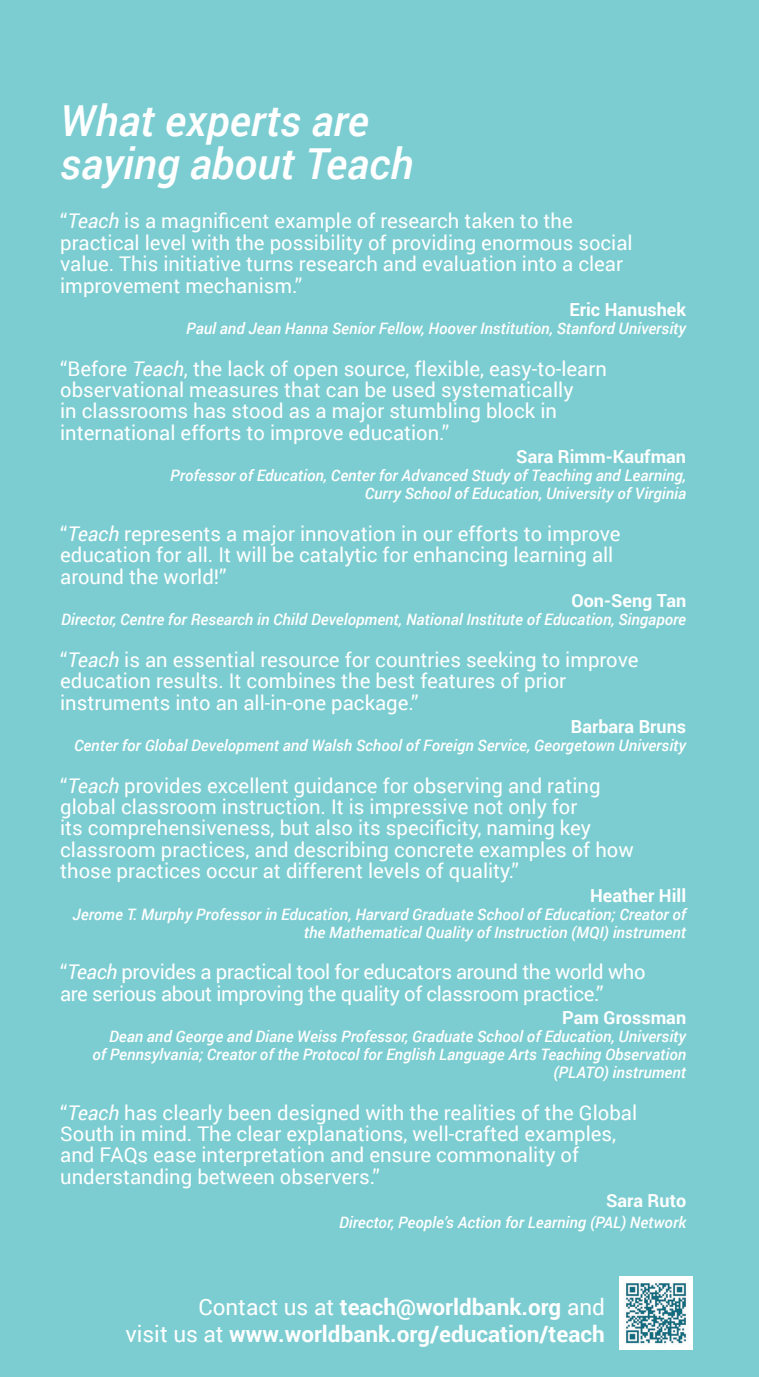
<style>
.page{position:relative;width:759px;height:1377px;background:#fff}
.page>*{position:absolute;margin:0;border:0;box-sizing:border-box;transform-origin:0 0}
.back_cover{font:italic 500 42.75px/42.8px "Roboto";color:#fff}
.behavior_name_descri{font:700 22.5px/27px "Roboto";color:#fff;text-align:right}
.back_cover-2{font:20.25px/21.4px "Roboto";color:#fff}
.back_cover-3{font:20.25px/21.4px "Roboto";letter-spacing:-.02em;color:#fff}
.back_cover_name{font:700 18px "Roboto";color:#fff}
.back_cover_title{font:italic 500 15.75px/18px "Roboto";color:#fff;text-align:right}
.s1{font-style:italic}
.s2{font-weight:400}
</style>
<div class="page">
<div style="left:0;top:0;width:758px;height:1377px;background:#7ccdd1"></div>
<img style="left:619px;top:1277px;width:72px;height:73px">
<p class="back_cover" style="left:60px;top:98px;width:354px">What experts are saying about Teach</p>
<p class="back_cover-2" style="left:60px;top:210px;width:573px">“<span class="s1">Teach</span> is a magnificent example of research taken to the practical level with the possibility of providing enormous social value. This initiative turns research and evaluation into a clear improvement mechanism.”</p>
<p class="back_cover_name" style="left:569px;top:297px;width:118px">Eric Hanushek</p>
<p class="back_cover_title" style="left:186px;top:319px;width:501px">Paul and Jean Hanna Senior Fellow, Hoover Institution, Stanford University</p>
<p class="back_cover-2" style="left:60px;top:357px;width:548px">“Before <span class="s1">Teach</span>, the lack of open source, flexible, easy-to-learn observational measures that can be used systematically<br>in classrooms has stood as a major stumbling block in international efforts to improve education.”</p>
<p class="back_cover_name" style="left:516px;top:444px;width:171px">Sara Rimm-Kaufman</p>
<p class="back_cover_title" style="left:170px;top:466px;width:517px">Professor of Education, Center for Advanced Study of Teaching and Learning,<br>Curry School of Education, University of Virginia</p>
<p class="back_cover-2" style="left:60px;top:522px;width:561px">“<span class="s1">Teach</span> represents a major innovation in our efforts to improve education for all. It will be catalytic for enhancing learning all around the world!”</p>
<p class="back_cover_name" style="left:571px;top:588px;width:116px">Oon-Seng Tan</p>
<p class="back_cover_title" style="left:61px;top:610px;width:626px">Director, Centre for Research in Child Development, National Institute of Education, Singapore</p>
<p class="back_cover-2" style="left:60px;top:648px;width:579px">“<span class="s1">Teach</span> is an essential resource for countries seeking to improve education results. It combines the best features of prior instruments into an all-in-one package.”</p>
<p class="back_cover_name" style="left:570px;top:714px;width:117px">Barbara Bruns</p>
<p class="back_cover_title" style="left:74px;top:736px;width:613px">Center for Global Development and Walsh School of Foreign Service, Georgetown University</p>
<p class="back_cover-2" style="left:60px;top:774px;width:574px">“<span class="s1">Teach</span> provides excellent guidance for observing and rating global classroom instruction. It is impressive not only for<br>its comprehensiveness, but also its specificity, naming key classroom practices, and describing concrete examples of how those practices occur at different levels of quality.”</p>
<p class="back_cover_name" style="left:590px;top:883px;width:97px">Heather Hill</p>
<p class="back_cover_title" style="left:72px;top:904px;width:615px">Jerome T. Murphy Professor in Education, Harvard Graduate School of Education; Creator of the Mathematical Quality of Instruction (MQI) instrument</p>
<p class="back_cover-3" style="left:60px;top:961px;width:586px">“<span class="s1">Teach</span> provides a practical tool for educators around the world who are serious about improving the quality of classroom practice.”</p>
<p class="back_cover_name" style="left:562px;top:1005px;width:125px">Pam Grossman</p>
<p class="back_cover_title" style="left:92px;top:1027px;width:595px">Dean and George and Diane Weiss Professor, Graduate School of Education, University of Pennsylvania; Creator of the Protocol for English Language Arts Teaching Observation (PLATO) instrument</p>
<p class="back_cover-2" style="left:60px;top:1101px;width:578px">“<span class="s1">Teach</span> has clearly been designed with the realities of the Global South in mind. The clear explanations, well-crafted examples, and FAQs ease interpretation and ensure commonality of understanding between observers.”</p>
<p class="back_cover_name" style="left:605px;top:1188px;width:82px">Sara Ruto</p>
<p class="back_cover_title" style="left:339px;top:1212px;width:348px">Director, People’s Action for Learning (PAL) Network</p>
<p class="behavior_name_descri" style="left:125px;top:1292px;width:480px"><span class="s2">Contact us at</span> teach@worldbank.org <span class="s2">and<br>visit us at</span> www.worldbank.org/education/teach</p>
</div>
